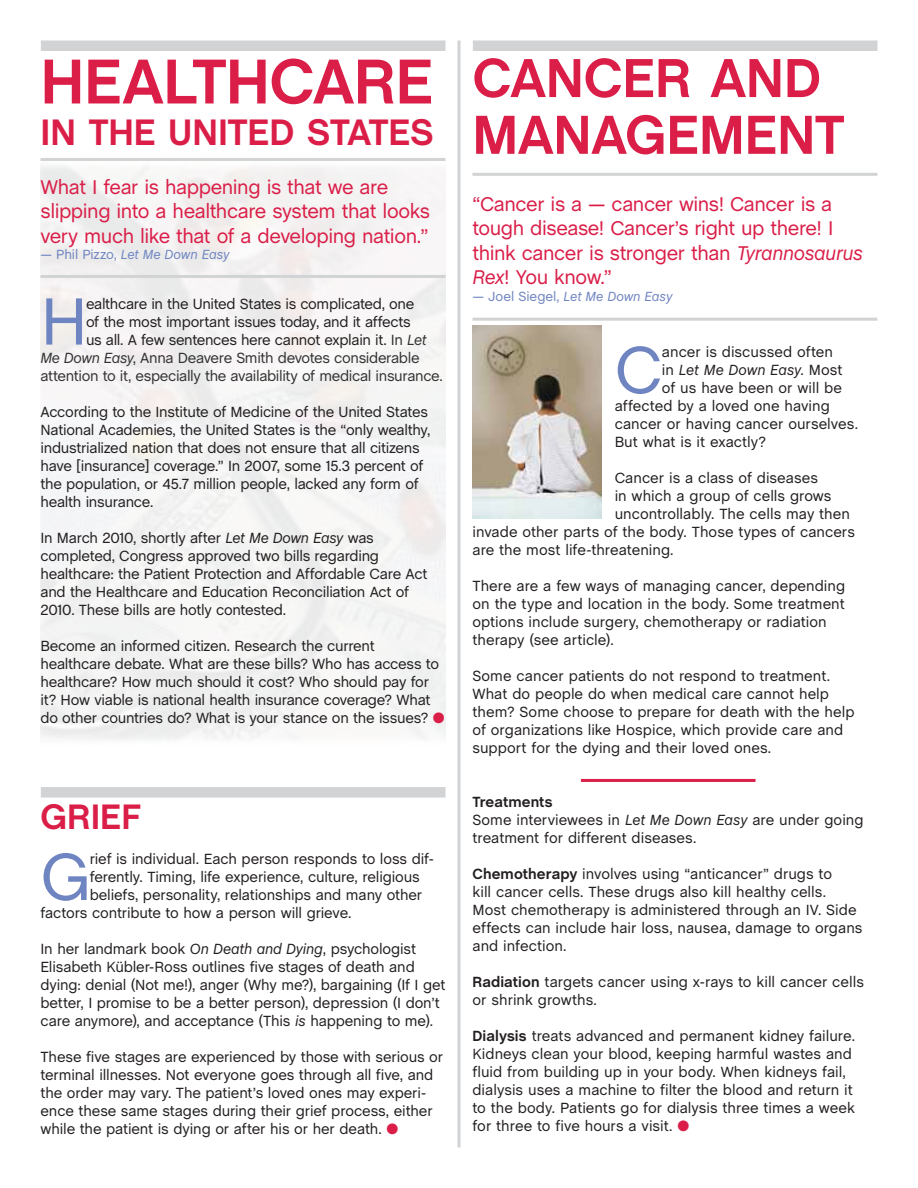
<style>
.page{position:relative;width:918px;height:1188px;background:#fff}
.page>*{position:absolute;margin:0;border:0;box-sizing:border-box;transform-origin:0 0}
.t1{font:67.95px "Chalet";color:#6f85c2}
.t2{font:700 64.5px "Chalet";letter-spacing:-.005em;color:#da1e48}
.t3{font:700 55.95px/56.7px "Chalet";letter-spacing:-.005em;color:#da1e48}
.t4{font:700 37.5px "Chalet";color:#da1e48}
.t5{font:700 36px "Chalet";color:#da1e48}
.t6{font:20.25px/24.3px "Chalet";letter-spacing:-.025em;color:#da1e48}
.t7{font:15px/18px "Chalet";letter-spacing:-.01em;color:#231f20}
.t8{font:15px "Chalet";letter-spacing:-.025em;color:#333}
.t9{font:italic 15px "Chalet";letter-spacing:-.005em;color:#231f20}
.t10{font:italic 13.5px "Chalet";letter-spacing:-.01em;color:#6f85c2}
.s1{font-style:normal}
.s2{color:#333}
.s3{font-style:italic;color:#333}
.s4{font-style:italic}
.s5{color:#da1e48}
.s6{font-weight:700}
</style>
<div class="page">
<hr style="left:40px;top:158px;width:406px;height:3px;background:#d1d3d4">
<hr style="left:40px;top:275px;width:406px;height:3px;background:#d1d3d4">
<hr style="left:472px;top:173px;width:406px;height:3px;background:#d1d3d4">
<hr style="left:472px;top:318px;width:406px;height:3px;background:#d1d3d4">
<div style="left:41px;top:40px;width:405px;height:11px;background:#d1d3d4"></div>
<div style="left:41px;top:787px;width:405px;height:11px;background:#d1d3d4"></div>
<div style="left:473px;top:40px;width:405px;height:11px;background:#d1d3d4"></div>
<hr style="left:458px;top:40px;width:2px;height:1108px;background:#d1d3d4">
<hr style="left:581px;top:779px;width:175px;height:3px;background:#da1e48">
<img style="left:472px;top:326px;width:129px;height:193px">
<h2 class="t2" style="left:40px;top:43px;width:388px">HEALTH CARE</h2>
<h3 class="t4" style="left:40px;top:110px;width:71px">IN THE</h3>
<h3 class="t4" style="left:168px;top:110px;width:82px">UNITED</h3>
<h3 class="t4" style="left:307px;top:110px;width:22px">STATE</h3>
<h3 class="t4" style="left:410px;top:110px;width:26px">S</h3>
<h3 class="t6" style="left:40px;top:175px;width:391px">What I fear is happening is that we are slipping into a healthcare system that looks very much like that of a developing nation.”</h3>
<p class="t10" style="left:40px;top:246px;width:191px"><span class="s1">— Phil Pizzo,</span> Let Me Down Easy</p>
<h1 class="t1" style="left:40px;top:281px;width:49px">H</h1>
<p class="t7" style="left:86px;top:295px;width:330px">ealthcare in the United States is complicated, one</p>
<p class="t7" style="left:86px;top:313px;width:326px">of the most important issues today, and it affects</p>
<p class="t7" style="left:86px;top:331px;width:342px">us all. A few sentences here cannot explain it. <span class="s2">In</span> <span class="s3">Let</span></p>
<p class="t8" style="left:40px;top:349px;width:381px"><span class="s4">Me Down Easy</span>, Anna Deavere Smith devotes considerable</p>
<p class="t8" style="left:40px;top:367px;width:404px">attention to it, especially the availability of medical insurance.</p>
<p class="t7" style="left:40px;top:403px;width:391px">According to the Institute of Medicine of the United States National Academies, the United States is the “only wealthy, industrialized nation that does not ensure that all citizens have [insurance] coverage.” In 2007, some 15.3 percent of the population, or 45.7 million people, lacked any form of health insurance.</p>
<p class="t7" style="left:40px;top:529px;width:388px">In March 2010, shortly after <span class="s4">Let Me Down Easy</span> was completed, Congress approved two bills regarding healthcare: the Patient Protection and Affordable Care Act and the Healthcare and Education Reconciliation Act of 2010. These bills are hotly contested.</p>
<p class="t7" style="left:40px;top:637px;width:406px">Become an informed citizen. Research the current healthcare debate. What are these bills? Who has access to healthcare? How much should it cost? Who should pay for it? How viable is national health insurance coverage? What do other countries do? What is your stance on the issues? <span class="s5">●</span></p>
<h3 class="t5" style="left:40px;top:795px;width:80px">GRIEF</h3>
<h1 class="t1" style="left:40px;top:836px;width:51px">G</h1>
<p class="t7" style="left:90px;top:850px;width:346px">rief is individual. Each person responds to loss dif-</p>
<p class="t7" style="left:90px;top:868px;width:332px">ferently. Timing, life experience, culture, religious</p>
<p class="t7" style="left:90px;top:886px;width:334px">beliefs, personality, relationships and many other</p>
<p class="t7" style="left:41px;top:904px;width:312px">factors contribute to how a person will grieve.</p>
<p class="t7" style="left:41px;top:940px;width:406px">In her landmark book <span class="s4">On Death and Dying</span>, psychologist Elisabeth Kübler-Ross outlines five stages of death and dying: denial (Not me!), anger (Why me?), bargaining (If I get better, I promise to be a better person), depression (I don’t care anymore), and acceptance (This <span class="s4">is</span> happening to me).</p>
<p class="t7" style="left:41px;top:1048px;width:404px">These five stages are experienced by those with serious or terminal illnesses. Not everyone goes through all five, and the order may vary. The patient’s loved ones may experi&shy;ence these same stages during their grief process, either while the patient is dying or after his or her death. <span class="s5">●</span></p>
<h3 class="t3" style="left:472px;top:53px;width:344px">CANCER AND<br>MANAGEME</h3>
<h3 class="t3" style="left:777px;top:110px;width:58px">NT</h3>
<h3 class="t6" style="left:472px;top:192px;width:392px">“Cancer is a — cancer wins! Cancer is a tough disease! Cancer’s right up there! I think cancer is stronger than <span class="s4">Tyrannosaurus Rex</span>! You know.”</h3>
<p class="t10" style="left:472px;top:288px;width:201px"><span class="s1">— Joel Siegel,</span> Let Me Down Easy</p>
<h1 class="t1" style="left:615px;top:329px;width:49px">C</h1>
<p class="t7" style="left:662px;top:343px;width:173px">ancer is discussed often</p>
<p class="t9" style="left:662px;top:361px;width:182px"><span class="s1">in</span> Let Me Down Easy<span class="s1">. Most</span></p>
<p class="t7" style="left:662px;top:379px;width:182px">of us have been or will be</p>
<p class="t7" style="left:615px;top:397px;width:217px">affected by a loved one having</p>
<p class="t7" style="left:615px;top:415px;width:245px">cancer or having cancer ourselves.</p>
<p class="t7" style="left:615px;top:433px;width:153px">But what is it exactly?</p>
<p class="t7" style="left:615px;top:469px;width:205px">Cancer is a class of diseases</p>
<p class="t7" style="left:615px;top:487px;width:218px">in which a group of cells grows</p>
<p class="t7" style="left:615px;top:505px;width:237px">uncontrollably. The cells may then</p>
<p class="t7" style="left:473px;top:523px;width:384px">invade other parts of the body. Those types of cancers</p>
<p class="t7" style="left:473px;top:541px;width:203px">are the most life-threatening.</p>
<p class="t7" style="left:473px;top:577px;width:374px">There are a few ways of managing cancer, depending on the type and location in the body. Some treatment options include surgery, chemotherapy or radiation therapy (see article).</p>
<p class="t7" style="left:473px;top:667px;width:384px">Some cancer patients do not respond to treatment.<br>What do people do when medical care cannot help them? Some choose to prepare for death with the help of organizations like Hospice, which provide care and support for the dying and their loved ones.</p>
<p class="t7" style="left:473px;top:793px;width:393px"><span class="s6">TREATMENTS<br></span>Some interviewees in <span class="s4">Let Me Down Easy</span> are under going treatment for different diseases.</p>
<p class="t7" style="left:473px;top:865px;width:391px"><span class="s6">CHEMOTHERAPY</span> involves using “anticancer” drugs to<br>kill cancer cells. These drugs also kill healthy cells.<br>Most chemotherapy is administered through an IV. Side effects can include hair loss, nausea, damage to organs and infection.</p>
<p class="t7" style="left:472px;top:973px;width:393px"><span class="s6">RADIATION</span> targets cancer using x-rays to kill cancer cells or shrink growths.</p>
<p class="t7" style="left:472px;top:1027px;width:384px"><span class="s6">DIALYSIS</span> treats advanced and permanent kidney failure.<br>Kidneys clean your blood, keeping harmful wastes and fluid from building up in your body. When kidneys fail, dialysis uses a machine to filter the blood and return it to the body. Patients go for dialysis three times a week for three to five hours a visit. <span class="s5">●</span></p>
</div>
